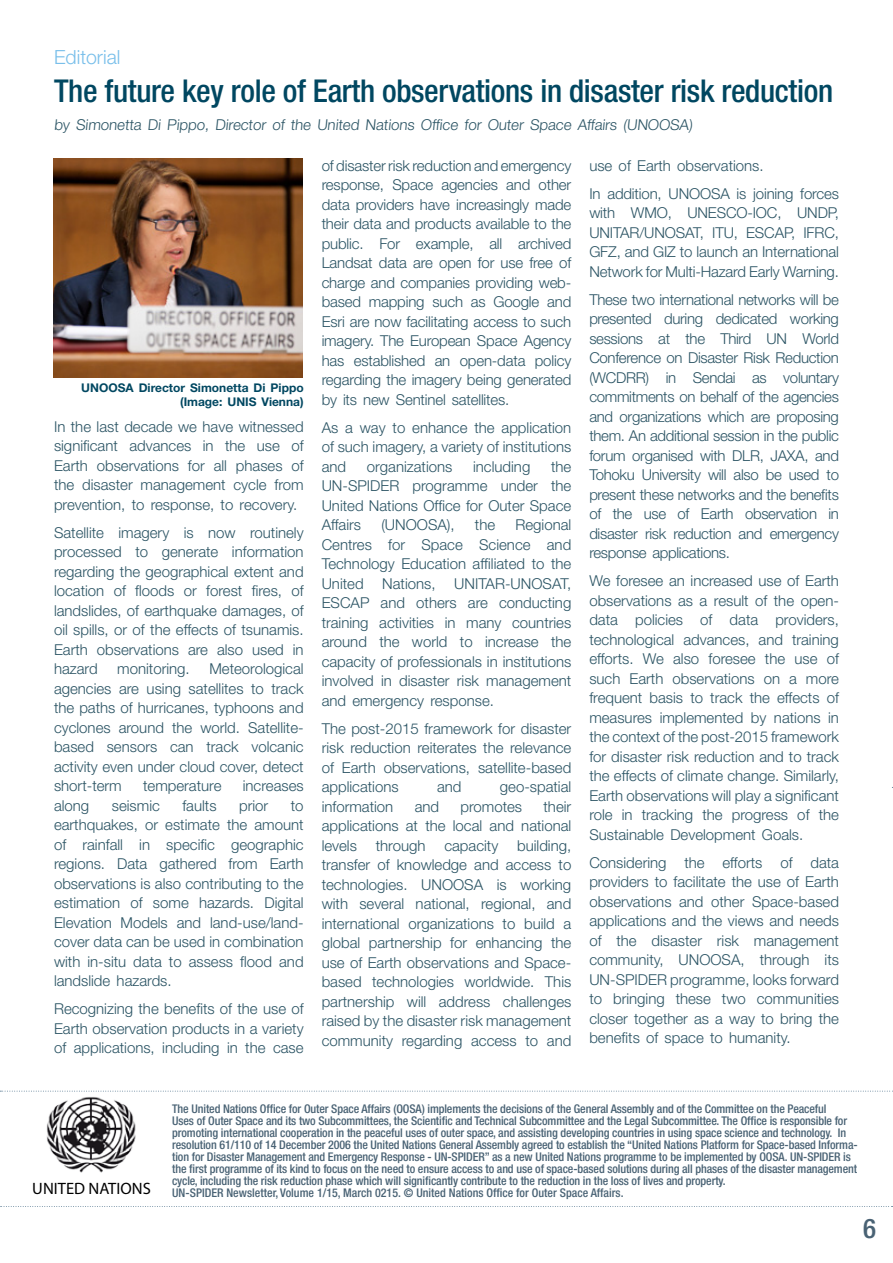
<style>
.page{position:relative;width:893px;height:1263px;background:#fff}
.page>*{position:absolute;margin:0;border:0;box-sizing:border-box;transform-origin:0 0}
.t1{font:500 condensed 31.5px "Helvetica Neue";letter-spacing:-.01em;color:#004761}
.t2{font:500 condensed 27px "Helvetica Neue";color:#496274}
.t3{font:300 19.5px "Helvetica Neue";color:#79bfea}
.t4{font:16.5px "Myriad Pro";color:#000}
.t5{font:300 15px/19.5px "Helvetica Neue";color:#2b5464;text-align:justify}
.t6{font:500 condensed 12px/12px "Helvetica Neue";letter-spacing:-.01em;color:#496274}
.t7{font:700 12px/14.4px "Helvetica Neue";color:#004761;text-align:right}
</style>
<div class="page">
<svg style="left:0;top:1091px;width:893px;height:1px"></svg>
<img style="left:46px;top:1097px;width:90px;height:76px">
<svg style="left:0;top:1206px;width:892px;height:1px"></svg>
<img style="left:54px;top:159px;width:249px;height:218px">
<h3 class="t3" style="left:54px;top:45px;width:68px">Editorial</h3>
<h1 class="t1" style="left:54px;top:72px;width:781px">The future key role of Earth observations in disaster risk reduction</h1>
<p class="t5" style="left:54px;top:114px;width:640px">by Simonetta Di Pippo, Director of the United Nations Office for Outer Space Affairs (UNOOSA)</p>
<p class="t7" style="left:81px;top:380px;width:224px">UNOOSA Director Simonetta Di Pippo (Image: UNIS Vienna)</p>
<p class="t5" style="left:54px;top:416px;width:251px">In the last decade we have witnessed significant advances in the use of Earth observations for all phases of the disaster management cycle from prevention, to response, to recovery.</p>
<p class="t5" style="left:54px;top:522px;width:251px">Satellite imagery is now routinely processed to generate information regarding the geographical extent and location of floods or forest fires, of landslides, of earthquake damages, of oil spills, or of the effects of tsunamis.<br>Earth observations are also used in hazard</p>
<p class="t5" style="left:54px;top:659px;width:251px;text-indent:155px">Meteorological agencies are using satellites to track the paths of hurricanes, typhoons and cyclones around the world. Satellite&shy;based sensors can track volcanic activity even under cloud cover, detect short-term</p>
<p class="t5" style="left:117px;top:659px;width:74px">monitoring.</p>
<p class="t5" style="left:143px;top:776px;width:80px">temperature</p>
<p class="t5" style="left:243px;top:776px;width:62px">increases</p>
<p class="t5" style="left:54px;top:795px;width:37px">along</p>
<p class="t5" style="left:112px;top:795px;width:50px">seismic</p>
<p class="t5" style="left:182px;top:795px;width:36px">faults</p>
<p class="t5" style="left:239px;top:795px;width:31px">prior</p>
<p class="t5" style="left:54px;top:795px;width:251px;text-indent:237px">to earthquakes, or estimate the amount of rainfall in specific geographic regions. Data gathered from Earth observations is also contributing to the estimation of some hazards. Digital Elevation Models and land-use/land&shy;cover data can be used in combination with in-situ data to assess flood and landslide hazards.</p>
<p class="t5" style="left:54px;top:999px;width:251px">Recognizing the benefits of the use of Earth observation products in a variety of applications, including in the case</p>
<p class="t5" style="left:322px;top:155px;width:251px">of disaster risk reduction and emergency response, Space agencies and other data providers have increasingly made their data and products available to the public. For example, all archived Landsat data are open for use free of charge and companies providing web&shy;based mapping such as Google and Esri are now facilitating access to such imagery. The European Space Agency has established an open-data policy regarding the imagery being generated by its new Sentinel satellites.</p>
<p class="t5" style="left:322px;top:417px;width:251px">As a way to enhance the application of such imagery, a variety of institutions and</p>
<p class="t5" style="left:322px;top:456px;width:251px;text-indent:229px">the UN-SPIDER programme under the United Nations Office for Outer Space Affairs</p>
<p class="t5" style="left:367px;top:456px;width:87px">organizations</p>
<p class="t5" style="left:473px;top:456px;width:59px">including</p>
<p class="t5" style="left:381px;top:515px;width:75px">(UNOOSA),</p>
<p class="t5" style="left:475px;top:515px;width:22px">the</p>
<p class="t5" style="left:322px;top:515px;width:251px;text-indent:194px">Regional Centres for Space Science and Technology Education affiliated to the United Nations, UNITAR-UNOSAT, ESCAP and others are conducting training activities in many countries around the world to increase the capacity of professionals in institutions involved in disaster risk management and emergency response.</p>
<p class="t5" style="left:322px;top:718px;width:251px">The post-2015 framework for disaster risk reduction reiterates the relevance of Earth observations, satellite-based applications</p>
<p class="t5" style="left:437px;top:777px;width:26px">and</p>
<p class="t5" style="left:500px;top:777px;width:73px">geo-spatial</p>
<p class="t5" style="left:322px;top:796px;width:251px;text-indent:222px">their applications at the local and national levels</p>
<p class="t5" style="left:322px;top:796px;width:73px">information</p>
<p class="t5" style="left:415px;top:796px;width:26px">and</p>
<p class="t5" style="left:460px;top:796px;width:63px">promotes</p>
<p class="t5" style="left:322px;top:835px;width:251px;text-indent:195px">building, transfer of knowledge and access to technologies. UNOOSA is working with several national, regional, and international organizations to build a global partnership for enhancing the use of Earth observations and Space&shy;based technologies worldwide. This partnership will address challenges raised by the disaster risk management community regarding access to and</p>
<p class="t5" style="left:376px;top:835px;width:51px">through</p>
<p class="t5" style="left:444px;top:835px;width:55px">capacity</p>
<p class="t5" style="left:589px;top:151px;width:251px;line-height:28px">use of Earth observations.<br>In addition, UNOOSA is joining forces</p>
<p class="t5" style="left:589px;top:203px;width:251px">with WMO, UNESCO-IOC, UNDP, UNITAR/UNOSAT, ITU, ESCAP, IFRC, GFZ, and GIZ to launch an International Network for Multi-Hazard Early Warning.</p>
<p class="t5" style="left:589px;top:289px;width:251px">These two international networks will be presented during dedicated working sessions at the Third UN World Conference on Disaster Risk Reduction (WCDRR) in Sendai as voluntary commitments on behalf of the agencies and organizations which are proposing them. An additional session in the public forum organised with DLR, JAXA, and Tohoku University will also be used to present these networks and the benefits of the use of Earth observation in disaster risk reduction and emergency response applications.</p>
<p class="t5" style="left:589px;top:571px;width:251px">We foresee an increased use of Earth observations as a result of the open&shy;data policies of data providers, technological advances, and training efforts. We also foresee the use of such Earth observations on a more frequent basis to track the effects of measures implemented by nations in the context of the post-2015 framework for disaster risk reduction and to track the effects of climate change. Similarly, Earth observations will play a significant role in tracking the progress of the Sustainable Development Goals.</p>
<p class="t5" style="left:589px;top:852px;width:251px">Considering the efforts of data providers to facilitate the use of Earth observations and other Space-based applications and the views and needs of the disaster risk management community, UNOOSA, through its UN-SPIDER programme, looks forward to bringing these two communities closer together as a way to bring the benefits of space to humanity.</p>
<p class="t6" style="left:172px;top:1103px;width:687px">The United Nations Office for Outer Space Affairs (OOSA) implements the decisions of the General Assembly and of the Committee on the Peaceful<br>Uses of Outer Space and its two Subcommittees, the Scientific and Technical Subcommittee and the Legal Subcommittee. The Office is responsible for promoting international cooperation in the peaceful uses of outer space, and assisting developing countries in using space science and technology. In resolution 61/110 of 14 December 2006 the United Nations General Assembly agreed to establish the “United Nations Platform for Space-based Informa&shy;tion for Disaster Management and Emergency Response - UN-SPIDER” as a new United Nations programme to be implemented by OOSA. UN-SPIDER is the first programme of its kind to focus on the need to ensure access to and use of space-based solutions during all phases of the disaster management cycle, including the risk reduction phase which will significantly contribute to the reduction in the loss of lives and property.</p>
<p class="t4" style="left:32px;top:1179px;width:120px">UNITED NATIONS</p>
<p class="t6" style="left:172px;top:1187px;width:453px">UN-SPIDER Newsletter, Volume 1/15, March 0215. © United Nations Office for Outer Space Affairs.</p>
<h2 class="t2" style="left:863px;top:1212px;width:14px">6</h2>
</div>
